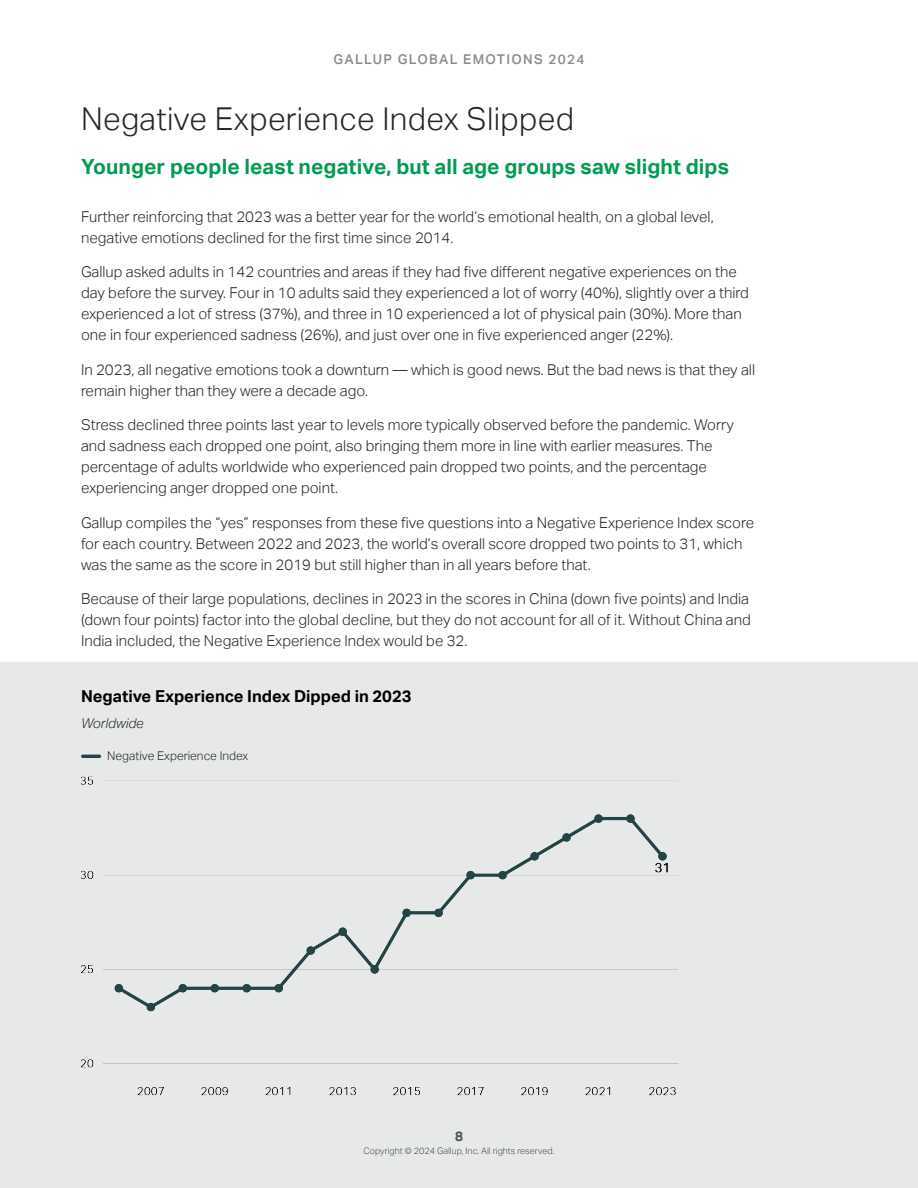
<style>
.page{position:relative;width:918px;height:1188px;background:#fff}
.page>*{position:absolute;margin:0;border:0;box-sizing:border-box;transform-origin:0 0}
.page_header{font:300 31.5px "Aktiv Grotesk";letter-spacing:.01em;color:#24272a}
.subhead_lg{font:700 21px "Aktiv Grotesk";letter-spacing:.005em;color:#009d4f}
.element_title{font:700 16.5px "Aktiv Grotesk";color:#000}
.body{font:300 15px/21px "Aktiv Grotesk";color:#24272a}
.t1{font:500 13.5px "Aktiv Grotesk";letter-spacing:.1em;color:#888b8d}
.body_italic{font:italic 300 13.5px "Aktiv Grotesk";color:#24272a}
.t2{font:700 13.5px "Aktiv Grotesk";color:#54575a}
.legend{font:300 12px "Aktiv Grotesk";color:#24272a}
.t3{font:300 9px "Aktiv Grotesk";color:#54575a}
</style>
<div class="page">
<div style="left:0;top:662px;width:918px;height:526px;background:#e7e9e9"></div>
<hr style="left:83px;top:755px;width:17px;height:3px;background:#234546">
<img style="left:81px;top:776px;width:597px;height:320px">
<p class="t1" style="left:333px;top:51px;width:253px">GALLUP GLOBAL EMOTIONS 2024</p>
<h2 class="page_header" style="left:81px;top:101px;width:495px">Negative Experience Index Slipped</h2>
<p class="subhead_lg" style="left:81px;top:154px;width:649px">Younger people least negative, but all age groups saw slight dips</p>
<p class="body" style="left:81px;top:206px;width:634px">Further reinforcing that 2023 was a better year for the world’s emotional health, on a global level, negative emotions declined for the first time since 2014.</p>
<p class="body" style="left:81px;top:262px;width:669px">Gallup asked adults in 142 countries and areas if they had five different negative experiences on the day before the survey. Four in 10 adults said they experienced a lot of worry (40%), slightly over a third experienced a lot of stress (37%), and three in 10 experienced a lot of physical pain (30%). More than one in four experienced sadness (26%), and just over one in five experienced anger (22%).</p>
<p class="body" style="left:81px;top:359px;width:676px">In 2023, all negative emotions took a downturn — which is good news. But the bad news is that they all remain higher than they were a decade ago.</p>
<p class="body" style="left:81px;top:415px;width:655px">Stress declined three points last year to levels more typically observed before the pandemic. Worry and sadness each dropped one point, also bringing them more in line with earlier measures. The percentage of adults worldwide who experienced pain dropped two points, and the percentage experiencing anger dropped one point.</p>
<p class="body" style="left:81px;top:512px;width:675px">Gallup compiles the “yes” responses from these five questions into a Negative Experience Index score for each country. Between 2022 and 2023, the world’s overall score dropped two points to 31, which was the same as the score in 2019 but still higher than in all years before that.</p>
<p class="body" style="left:81px;top:589px;width:671px;text-align:justify">Because of their large populations, declines in 2023 in the scores in China (down five points) and India (down four points) factor into the global decline, but they do not account for all of it. Without China and India included, the Negative Experience Index would be 32.</p>
<p class="element_title" style="left:81px;top:686px;width:332px">Negative Experience Index Dipped in 2023</p>
<p class="body_italic" style="left:81px;top:715px;width:64px">Worldwide</p>
<p class="legend" style="left:107px;top:748px;width:143px">Negative Experience Index</p>
<p class="t2" style="left:455px;top:1128px;width:9px">8</p>
<p class="t3" style="left:363px;top:1146px;width:193px">Copyright © 2024 Gallup, Inc. All rights reserved.</p>
</div>
